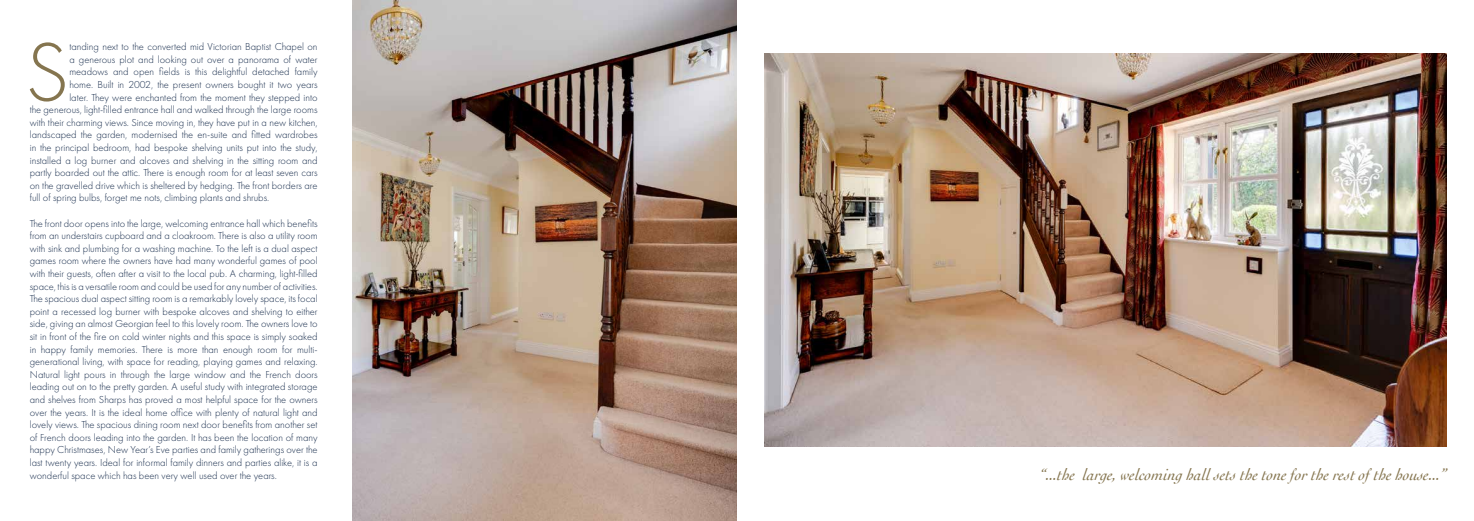
<style>
.page{position:relative;width:1474px;height:521px;background:#fff}
.page>*{position:absolute;margin:0;border:0;box-sizing:border-box;transform-origin:0 0}
.t1{font:300 86.1px "Futura PT";color:#85754f}
.t2{font:italic 16.62px "Cochin";color:#85754f}
.t3{font:300 10.5px/12.6px "Futura PT";color:#182d4d;text-align:justify}
</style>
<div class="page">
<img style="left:352px;top:0;width:385px;height:521px">
<img style="left:764px;top:53px;width:682px;height:393px">
<h1 class="t1" style="left:25px;top:23px;width:46px">S</h1>
<p class="t3" style="left:69px;top:40px;width:250px">tanding next to the converted mid Victorian Baptist Chapel on</p>
<p class="t3" style="left:69px;top:53px;width:250px">a generous plot and looking out over a panorama of water</p>
<p class="t3" style="left:69px;top:66px;width:250px">meadows and open fields is this delightful detached family</p>
<p class="t3" style="left:69px;top:78px;width:250px">home. Built in 2002, the present owners bought it two years</p>
<p class="t3" style="left:69px;top:91px;width:250px">later. They were enchanted from the moment they stepped into</p>
<p class="t3" style="left:30px;top:103px;width:289px">the generous, light-filled entrance hall and walked through the large rooms</p>
<p class="t3" style="left:30px;top:116px;width:289px">with their charming views. Since moving in, they have put in a new kitchen,</p>
<p class="t3" style="left:30px;top:129px;width:289px">landscaped the garden, modernised the en-suite and fitted wardrobes</p>
<p class="t3" style="left:30px;top:141px;width:289px">in the principal bedroom, had bespoke shelving units put into the study,</p>
<p class="t3" style="left:30px;top:154px;width:289px">installed a log burner and alcoves and shelving in the sitting room and</p>
<p class="t3" style="left:30px;top:166px;width:289px">partly boarded out the attic. There is enough room for at least seven cars</p>
<p class="t3" style="left:30px;top:179px;width:289px">on the gravelled drive which is sheltered by hedging. The front borders are</p>
<p class="t3" style="left:30px;top:192px;width:241px">full of spring bulbs, forget me nots, climbing plants and shrubs.</p>
<p class="t3" style="left:30px;top:217px;width:289px">The front door opens into the large, welcoming entrance hall which benefits from an understairs cupboard and a cloakroom. There is also a utility room with sink and plumbing for a washing machine. To the left is a dual aspect games room where the owners have had many wonderful games of pool with their guests, often after a visit to the local pub. A charming, light-filled space, this is a versatile room and could be used for any number of activities.<br>The spacious dual aspect sitting room is a remarkably lovely space, its focal point a recessed log burner with bespoke alcoves and shelving to either side, giving an almost Georgian feel to this lovely room. The owners love to sit in front of the fire on cold winter nights and this space is simply soaked in happy family memories. There is more than enough room for multi&shy;generational living, with space for reading, playing games and relaxing.<br>Natural light pours in through the large window and the French doors leading out on to the pretty garden. A useful study with integrated storage and shelves from Sharps has proved a most helpful space for the owners over the years. It is the ideal home office with plenty of natural light and lovely views. The spacious dining room next door benefits from another set of French doors leading into the garden. It has been the location of many happy Christmases, New Year’s Eve parties and family gatherings over the last twenty years. Ideal for informal family dinners and parties alike, it is a wonderful space which has been very well used over the years.</p>
<h2 class="t2" style="left:1039px;top:463px;width:408px">“...the large, welcoming hall sets the tone for the rest of the house...”</h2>
</div>
